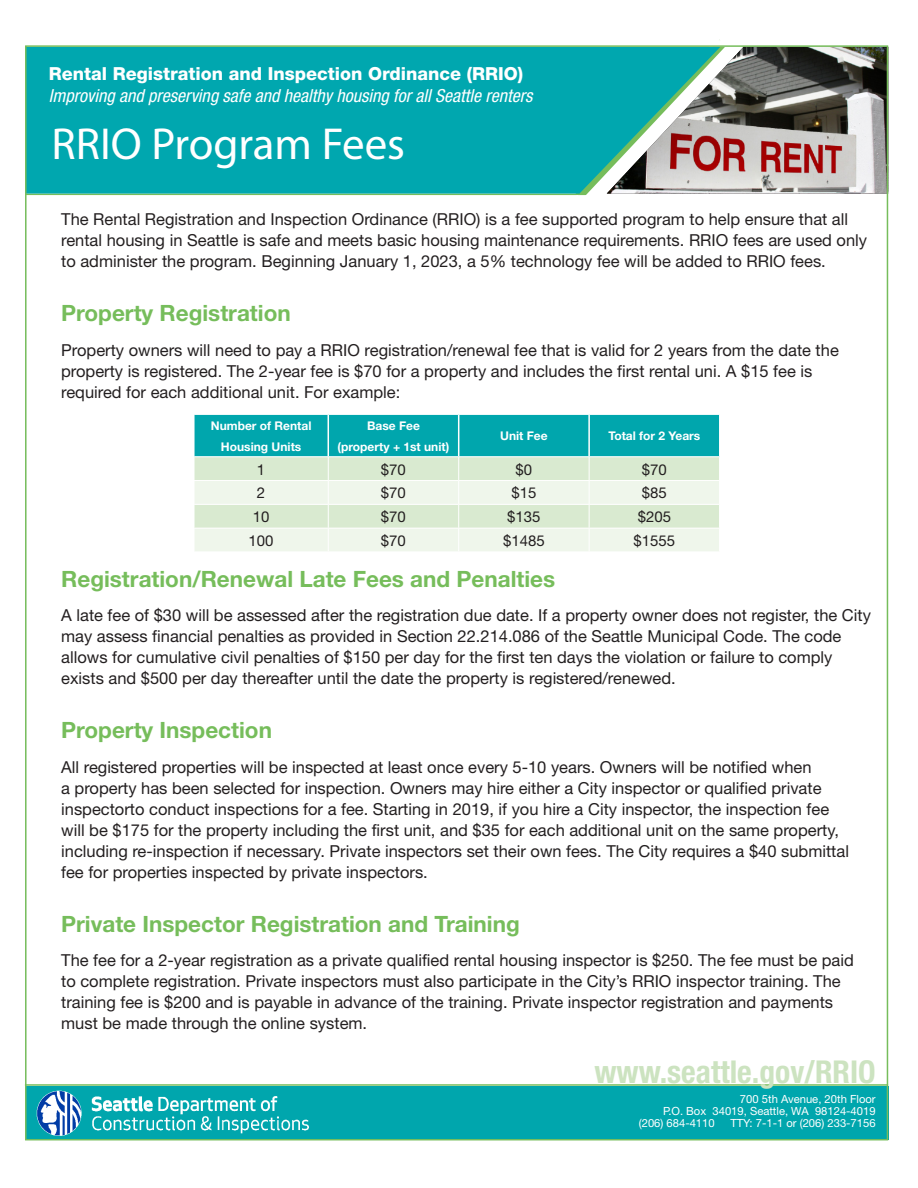
<style>
.page{position:relative;width:918px;height:1188px;background:#fff}
.page>*{position:absolute;margin:0;border:0;box-sizing:border-box;transform-origin:0 0}
.t1{font:45px "Myriad Pro";color:#fff}
.t2{font:700 condensed 31.5px "Helvetica Neue";color:#cce3c0}
.Heading_1{font:700 22.5px "Helvetica Neue";color:#76bd5b}
.t3{font:italic condensed 18px/21.6px "Helvetica Neue";color:#fff}
.Body{font:16.5px/21px "Helvetica Neue";color:#231f20}
.Body-2{font:15px "Helvetica Neue";color:#231f20}
.Body-3{font:700 12px/21px "Helvetica Neue";color:#fff;text-align:center}
.t4{font:11.25px/12px "Helvetica Neue";color:#fff}
.s1{font-weight:800;font-style:normal;font-stretch:normal}
</style>
<div class="page">
<div style="left:25px;top:1086px;width:863px;height:54px;background:#00a6ad"></div>
<hr style="left:25px;top:1084px;width:863px;height:2px;background:#76bd5b">
<img style="left:24px;top:1084px;width:313px;height:57px">
<hr style="left:25px;top:194px;width:554px;height:1px;background:#76bd5b">
<svg style="left:566px;top:39px;width:319px;height:157px"></svg>
<svg style="left:28px;top:48px;width:692px;height:146px;background:#13a8ae"></svg>
<div style="left:577px;top:195px;width:10px;height:6px;background:#fff;border:1px solid #fff"></div>
<svg style="left:709px;top:40px;width:20px;height:7px"></svg>
<svg style="left:194px;top:414px;width:526px;height:137px;background:#a1dad0"></svg>
<p class="t3" style="left:49px;top:63px;width:485px"><span class="s1">Rental Registration and Inspection Ordinance (RRIO)<br></span>Improving and preserving safe and healthy housing for all Seattle renters</p>
<p class="t1" style="left:52px;top:116px;width:355px">RRIO Program Fees</p>
<p class="Body" style="left:61px;top:209px;width:807px">The Rental Registration and Inspection Ordinance (RRIO) is a fee supported program to help ensure that all rental housing in Seattle is safe and meets basic housing maintenance requirements. RRIO fees are used only to administer the program. Beginning January 1, 2023, a 5% technology fee will be added to RRIO fees.</p>
<p class="Heading_1" style="left:61px;top:299px;width:231px">Property Registration</p>
<p class="Body" style="left:61px;top:339px;width:779px">Property owners will need to pay a RRIO registration/renewal fee that is valid for 2 years from the date the property is registered. The 2-year fee is $70 for a property and includes the first rental uni. A $15 fee is required for each additional unit. For example:</p>
<p class="Body-3" style="left:211px;top:415px;width:102px">Number of Rental<br>Housing Units</p>
<p class="Body-3" style="left:338px;top:415px;width:113px">Base Fee<br>(property + 1st unit)</p>
<p class="Body-3" style="left:500px;top:425px;width:49px">Unit Fee</p>
<p class="Body-3" style="left:608px;top:425px;width:94px">Total for 2 Years</p>
<p class="Body-2" style="left:257px;top:460px;width:10px">1</p>
<p class="Body-2" style="left:381px;top:460px;width:27px">$70</p>
<p class="Body-2" style="left:516px;top:460px;width:18px">$0</p>
<p class="Body-2" style="left:642px;top:460px;width:27px">$70</p>
<p class="Body-2" style="left:257px;top:484px;width:10px">2</p>
<p class="Body-2" style="left:381px;top:484px;width:27px">$70</p>
<p class="Body-2" style="left:511px;top:484px;width:27px">$15</p>
<p class="Body-2" style="left:642px;top:484px;width:27px">$85</p>
<p class="Body-2" style="left:253px;top:508px;width:18px">10</p>
<p class="Body-2" style="left:381px;top:508px;width:27px">$70</p>
<p class="Body-2" style="left:507px;top:508px;width:35px">$135</p>
<p class="Body-2" style="left:638px;top:508px;width:35px">$205</p>
<p class="Body-2" style="left:249px;top:532px;width:27px">100</p>
<p class="Body-2" style="left:381px;top:532px;width:27px">$70</p>
<p class="Body-2" style="left:503px;top:532px;width:43px">$1485</p>
<p class="Body-2" style="left:633px;top:532px;width:43px">$1555</p>
<p class="Heading_1" style="left:61px;top:565px;width:496px">Registration/Renewal Late Fees and Penalties</p>
<p class="Body" style="left:61px;top:605px;width:811px">A late fee of $30 will be assessed after the registration due date. If a property owner does not register, the City may assess financial penalties as provided in Section 22.214.086 of the Seattle Municipal Code. The code allows for cumulative civil penalties of $150 per day for the first ten days the violation or failure to comply exists and $500 per day thereafter until the date the property is registered/renewed.</p>
<p class="Heading_1" style="left:61px;top:716px;width:212px">Property Inspection</p>
<p class="Body" style="left:61px;top:756px;width:789px">All registered properties will be inspected at least once every 5-10 years. Owners will be notified when<br>a property has been selected for inspection. Owners may hire either a City inspector or qualified private inspectorto conduct inspections for a fee. Starting in 2019, if you hire a City inspector, the inspection fee will be $175 for the property including the first unit, and $35 for each additional unit on the same property, including re-inspection if necessary. Private inspectors set their own fees. The City requires a $40 submittal fee for properties inspected by private inspectors.</p>
<p class="Heading_1" style="left:61px;top:910px;width:460px">Private Inspector Registration and Training</p>
<p class="Body" style="left:61px;top:950px;width:794px">The fee for a 2-year registration as a private qualified rental housing inspector is $250. The fee must be paid to complete registration. Private inspectors must also participate in the City’s RRIO inspector training. The training fee is $200 and is payable in advance of the training. Private inspector registration and payments must be made through the online system.</p>
<p class="t2" style="left:594px;top:1053px;width:283px">www.seattle.gov/RRIO</p>
<p class="t4" style="left:740px;top:1093px;width:137px">700 5th Avenue, 20th Floor</p>
<p class="t4" style="left:639px;top:1105px;width:238px;text-indent:24px">P.O. Box 34019, Seattle, WA 98124-4019 (206) 684-4110</p>
<p class="t4" style="left:730px;top:1117px;width:147px">TTY: 7-1-1 or (206) 233-7156</p>
</div>
